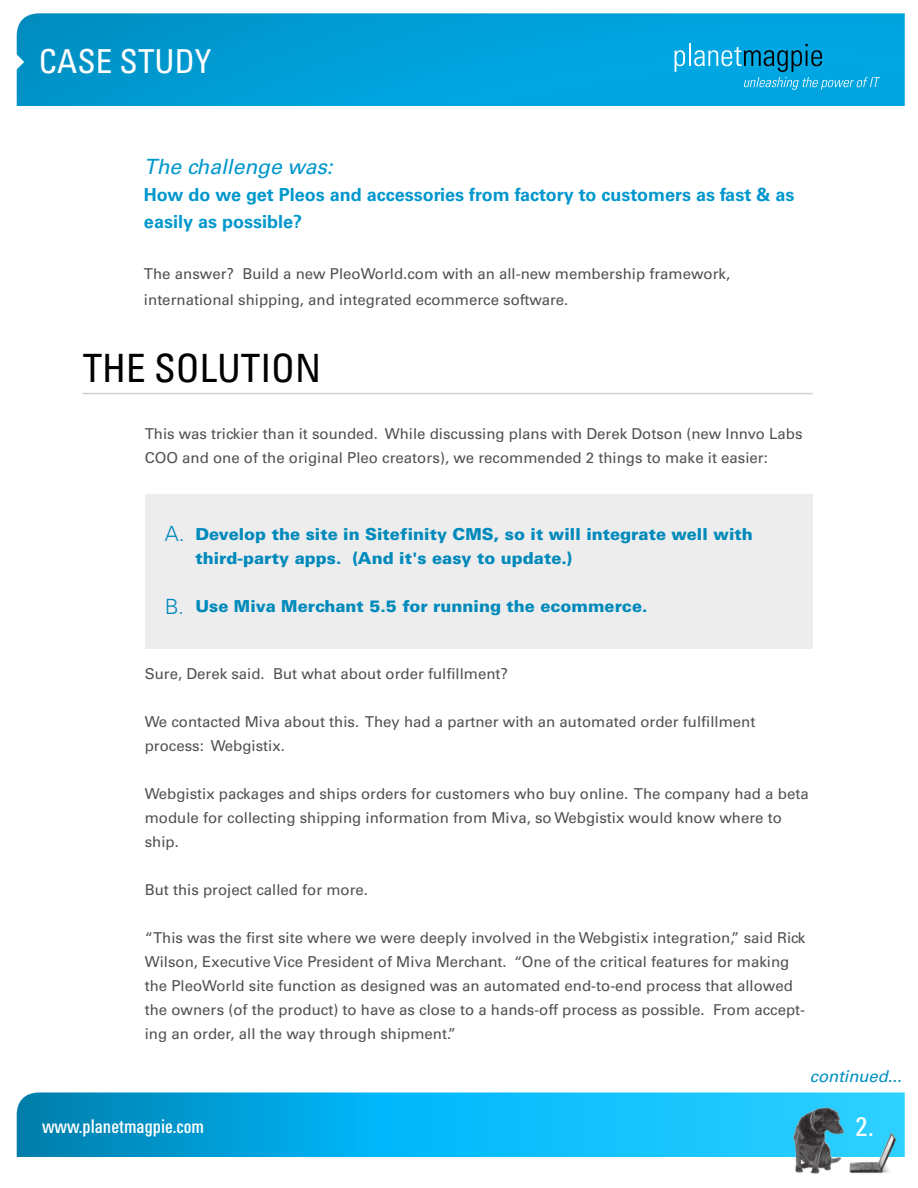
<style>
.page{position:relative;width:918px;height:1188px;background:#fff}
.page>*{position:absolute;margin:0;border:0;box-sizing:border-box;transform-origin:0 0}
.t1{font:condensed 39px "Univers";color:#000}
.t2{font:condensed 33px "Univers";color:#fff}
.t3{font:27px "Univers Condensed BQ";color:#fff}
.t4{font:italic 21px "Univers";color:#0097cd}
.t5{font:300 21px "Univers";color:#008abc}
.t6{font:19.5px "Univers Condensed BQ";color:#fff}
.t7{font:700 18px/27px "Univers";color:#0097cd}
.t8{font:900 16.5px/24px "Univers";color:#008abc}
.t9{font:italic 16.5px "Univers";color:#008ec1}
.t10{font:15px/24px "Univers";color:#515151}
</style>
<div class="page">
<svg style="left:17px;top:1092px;width:888px;height:65px;background:#0db0e9"></svg>
<svg style="left:17px;top:13px;width:888px;height:93px;background:#019ed7"></svg>
<svg style="left:675px;top:50px;width:10px;height:22px"></svg>
<hr style="left:689px;top:44px;width:2px;height:22px;background:#fff">
<svg style="left:694px;top:44px;width:186px;height:46px;background:#10a2d6"></svg>
<svg style="left:16px;top:51px;width:8px;height:21px"></svg>
<img style="left:791px;top:1106px;width:108px;height:68px">
<div style="left:145px;top:495px;width:668px;height:154px;background:#ededed"></div>
<hr style="left:82px;top:393px;width:731px;height:1px;background:#d0d0d0">
<p class="t2" style="left:39px;top:41px;width:174px">CASE STUDY</p>
<p class="t4" style="left:144px;top:154px;width:190px">The challenge was:</p>
<p class="t7" style="left:144px;top:181px;width:652px">How do we get Pleos and accessories from factory to customers as fast &amp; as easily as possible?</p>
<p class="t10" style="left:144px;top:261px;width:588px;line-height:25.5px">The answer? Build a new PleoWorld.com with an all-new membership framework, international shipping, and integrated ecommerce software.</p>
<p class="t1" style="left:83px;top:343px;width:240px">THE SOLUTION</p>
<p class="t10" style="left:145px;top:422px;width:659px">This was trickier than it sounded. While discussing plans with Derek Dotson (new Innvo Labs<br>COO and one of the original Pleo creators), we recommended 2 things to make it easier:</p>
<p class="t5" style="left:165px;top:521px;width:21px">A.</p>
<p class="t5" style="left:165px;top:594px;width:21px">B.</p>
<p class="t8" style="left:195px;top:522px;width:559px">Develop the site in Sitefinity CMS, so it will integrate well with third-party apps. (And it's easy to update.)</p>
<p class="t8" style="left:195px;top:594px;width:454px">Use Miva Merchant 5.5 for running the ecommerce.</p>
<p class="t10" style="left:145px;top:662px;width:365px">Sure, Derek said. But what about order fulfillment?</p>
<p class="t10" style="left:145px;top:710px;width:612px">We contacted Miva about this. They had a partner with an automated order fulfillment process: Webgistix.</p>
<p class="t10" style="left:145px;top:782px;width:665px">Webgistix packages and ships orders for customers who buy online. The company had a beta module for collecting shipping information from Miva, so Webgistix would know where to ship.</p>
<p class="t10" style="left:145px;top:878px;width:225px">But this project called for more.</p>
<p class="t10" style="left:145px;top:926px;width:662px">“This was the first site where we were deeply involved in the Webgistix integration,” said Rick Wilson, Executive Vice President of Miva Merchant. “One of the critical features for making the PleoWorld site function as designed was an automated end-to-end process that allowed the owners (of the product) to have as close to a hands-off process as possible. From accept&shy;ing an order, all the way through shipment.”</p>
<p class="t9" style="left:810px;top:1066px;width:93px">continued...</p>
<p class="t6" style="left:42px;top:1115px;width:164px">www.planetmagpie.com</p>
<p class="t3" style="left:855px;top:1111px;width:20px">2.</p>
</div>
